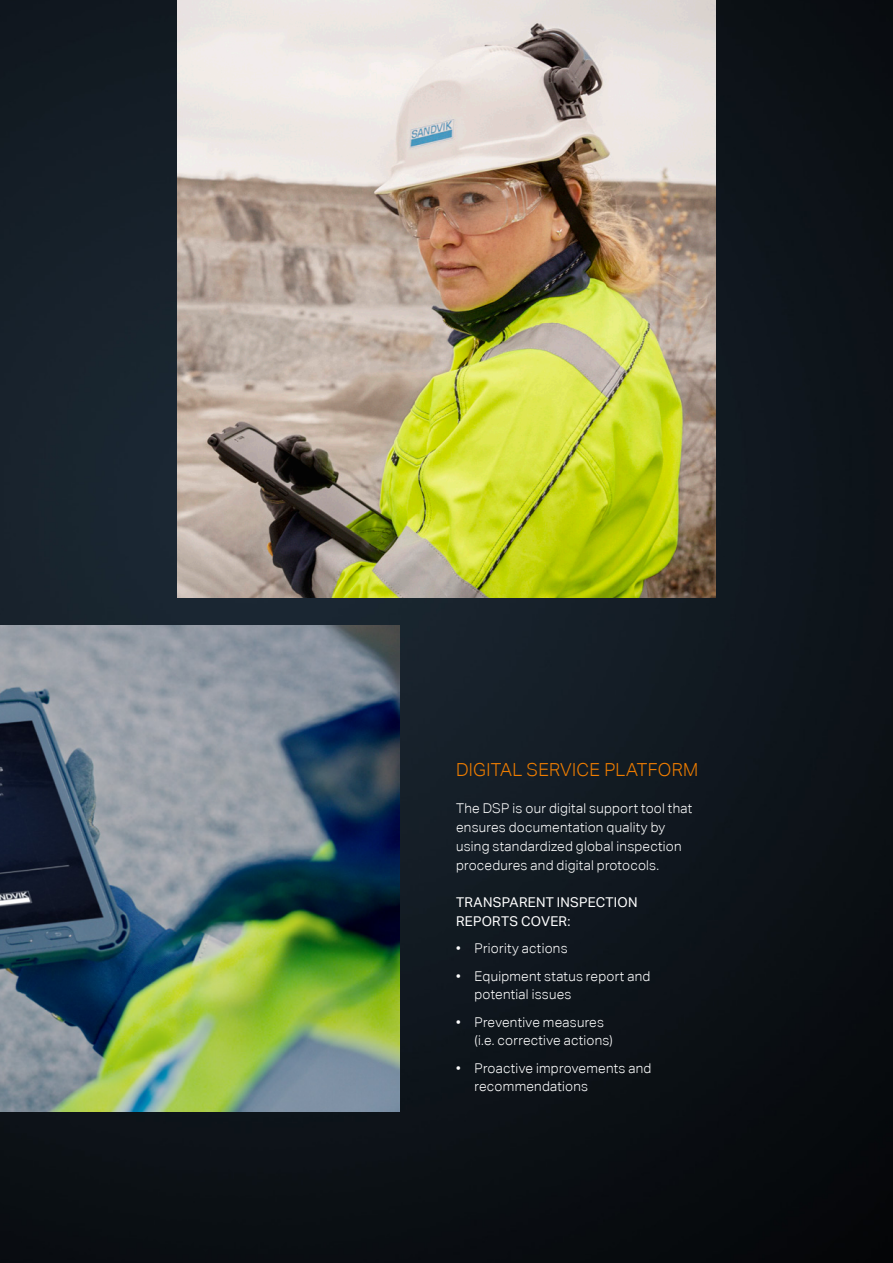
<style>
.page{position:relative;width:893px;height:1263px;background:#fff}
.page>*{position:absolute;margin:0;border:0;box-sizing:border-box;transform-origin:0 0}
.t1{font:300 18px "Aktiv Grotesk Corp";letter-spacing:.01em;color:#ef7d00}
.t2{font:300 13.5px/18.8px "Aktiv Grotesk Corp";letter-spacing:.02em;color:#fff}
.t3{font:13.5px/18.8px "Aktiv Grotesk Corp";letter-spacing:.02em;color:#fff}
</style>
<div class="page">
<img style="left:0;top:0;width:893px;height:1263px">
<img style="left:0;top:625px;width:399px;height:486px">
<img style="left:178px;top:0;width:537px;height:597px">
<h1 class="t1" style="left:456px;top:759px;width:244px">DIGITAL SERVICE PLATFORM</h1>
<p class="t2" style="left:456px;top:799px;width:238px">The DSP is our digital support tool that ensures documentation quality by using standardized global inspection procedures and digital protocols.</p>
<p class="t3" style="left:456px;top:893px;width:183px">TRANSPARENT INSPECTION<br>REPORTS COVER:</p>
<p class="t2" style="left:456px;top:939px;width:113px">• Priority actions</p>
<p class="t2" style="left:475px;top:966px;width:177px;text-indent:-18px">• Equipment status report and potential issues</p>
<p class="t2" style="left:475px;top:1012px;width:140px;text-indent:-19px">• Preventive measures (i.e. corrective actions)</p>
<p class="t2" style="left:475px;top:1058px;width:178px;text-indent:-18px">• Proactive improvements and recommendations</p>
</div>
